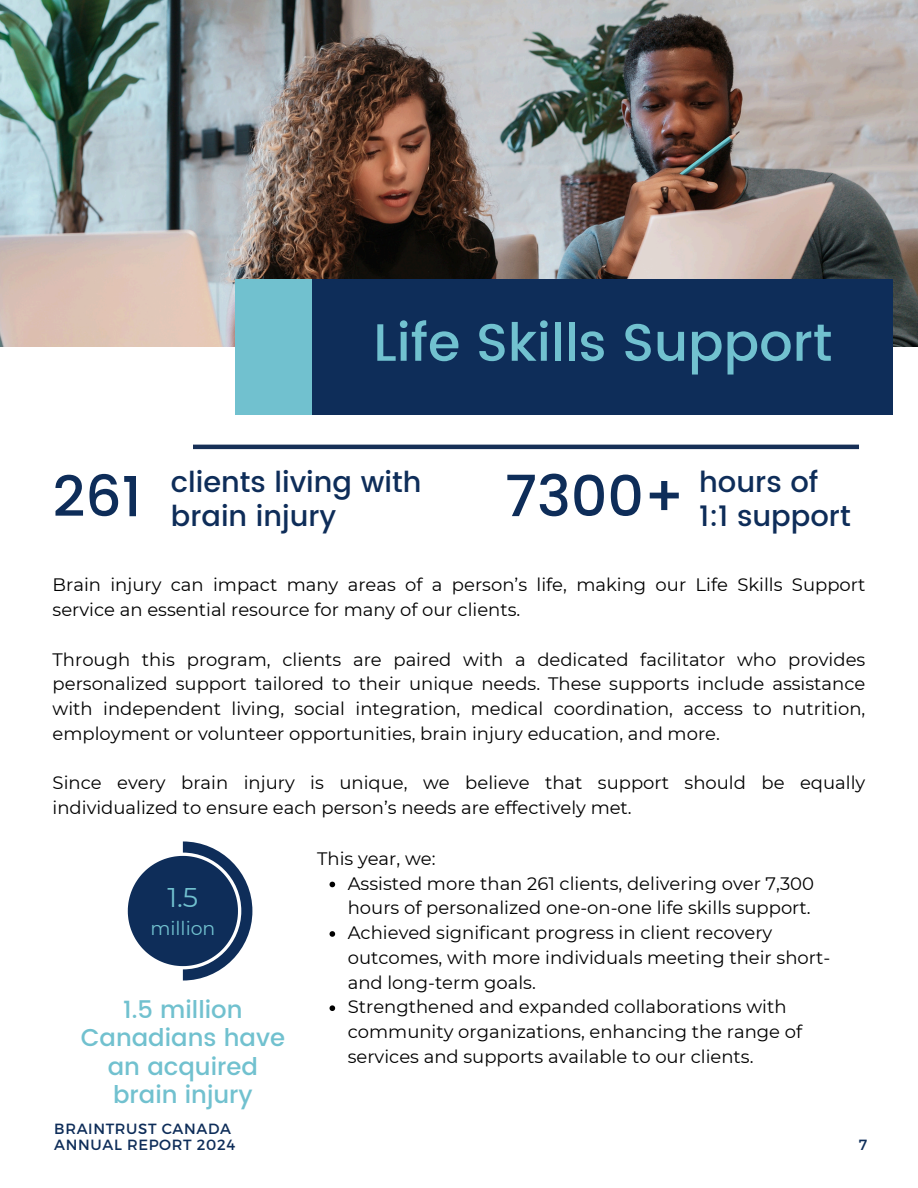
<style>
.page{position:relative;width:918px;height:1188px;background:#fff}
.page>*{position:absolute;margin:0;border:0;box-sizing:border-box;transform-origin:0 0}
.t1{font:500 57px "Poppins";color:#0e2d59}
.t2{font:500 56.7px "Poppins";color:#0e2d59}
.t3{font:500 52.5px "Poppins";color:#71c1cf}
.t4{font:500 28.95px/33.8px "Poppins";color:#0e2d59}
.t5{font:500 28.8px/33.6px "Poppins";color:#0e2d59}
.t6{font:27px "Montserrat";color:#71c1cf}
.t7{font:500 24.3px/28.3px "Poppins";color:#71c1cf;text-align:center}
.t8{font:18.9px "Montserrat";color:#71c1cf}
.t9{font:18px/24.8px "Montserrat";color:#000}
.t10{font:14.85px "Montserrat";color:#0e2d59}
.t11{font:14.7px "Montserrat";letter-spacing:.045em;color:#0e2d59}
</style>
<div class="page">
<hr style="left:193px;top:445px;width:666px;height:4px;background:#162f56">
<img style="left:0;top:0;width:917px;height:346px">
<div style="left:236px;top:280px;width:580px;height:135px;background:#71c1cf"></div>
<div style="left:313px;top:280px;width:580px;height:135px;background:#0e2d59"></div>
<svg style="left:127px;top:841px;width:126px;height:140px"></svg>
<div style="left:135px;top:863px;width:96px;height:96px;background:#0e2d59;border-radius:50%"></div>
<svg style="left:330px;top:882px;width:5px;height:5px"></svg>
<svg style="left:330px;top:931px;width:5px;height:6px"></svg>
<svg style="left:330px;top:1005px;width:5px;height:6px"></svg>
<h1 class="t3" style="left:373px;top:312px;width:460px">Life Skills Support</h1>
<p class="t2" style="left:53px;top:463px;width:90px">261</p>
<h1 class="t5" style="left:171px;top:465px;width:252px">clients living with brain injury</h1>
<h2 class="t1" style="left:505px;top:463px;width:181px">7300+</h2>
<h2 class="t4" style="left:699px;top:465px;width:153px">hours of<br>1:1 support</h2>
<h1 class="t9" style="left:53px;top:572px;width:814px">Brain injury can impact many areas of a person’s life, making our Life Skills Support service an essential resource for many of our clients.</h1>
<h5 class="t9" style="left:53px;top:647px;width:814px;text-align:justify">Through this program, clients are paired with a dedicated facilitator who provides personalized support tailored to their unique needs. These supports include assistance with independent living, social integration, medical coordination, access to nutrition, employment or volunteer opportunities, brain injury education, and more.</h5>
<h5 class="t9" style="left:53px;top:770px;width:814px">Since every brain injury is unique, we believe that support should be equally individualized to ensure each person’s needs are effectively met.</h5>
<p class="t6" style="left:168px;top:881px;width:32px">1.5</p>
<p class="t8" style="left:150px;top:917px;width:67px">million</p>
<h5 class="t7" style="left:81px;top:995px;width:206px">1.5 million<br>Canadians have an acquired brain injury</h5>
<h4 class="t9" style="left:317px;top:846px;width:120px">This year, we:</h4>
<h5 class="t9" style="left:348px;top:871px;width:468px">Assisted more than 261 clients, delivering over 7,300 hours of personalized one-on-one life skills support.</h5>
<p class="t9" style="left:348px;top:920px;width:484px">Achieved significant progress in client recovery outcomes, with more individuals meeting their short&shy;and long-term goals.</p>
<p class="t9" style="left:348px;top:994px;width:456px">Strengthened and expanded collaborations with community organizations, enhancing the range of services and supports available to our clients.</p>
<p class="t11" style="left:54px;top:1119px;width:178px">BRAINTRUST CANADA</p>
<h3 class="t11" style="left:54px;top:1135px;width:182px">ANNUAL REPORT 2024</h3>
<p class="t10" style="left:859px;top:1135px;width:10px">7</p>
</div>
